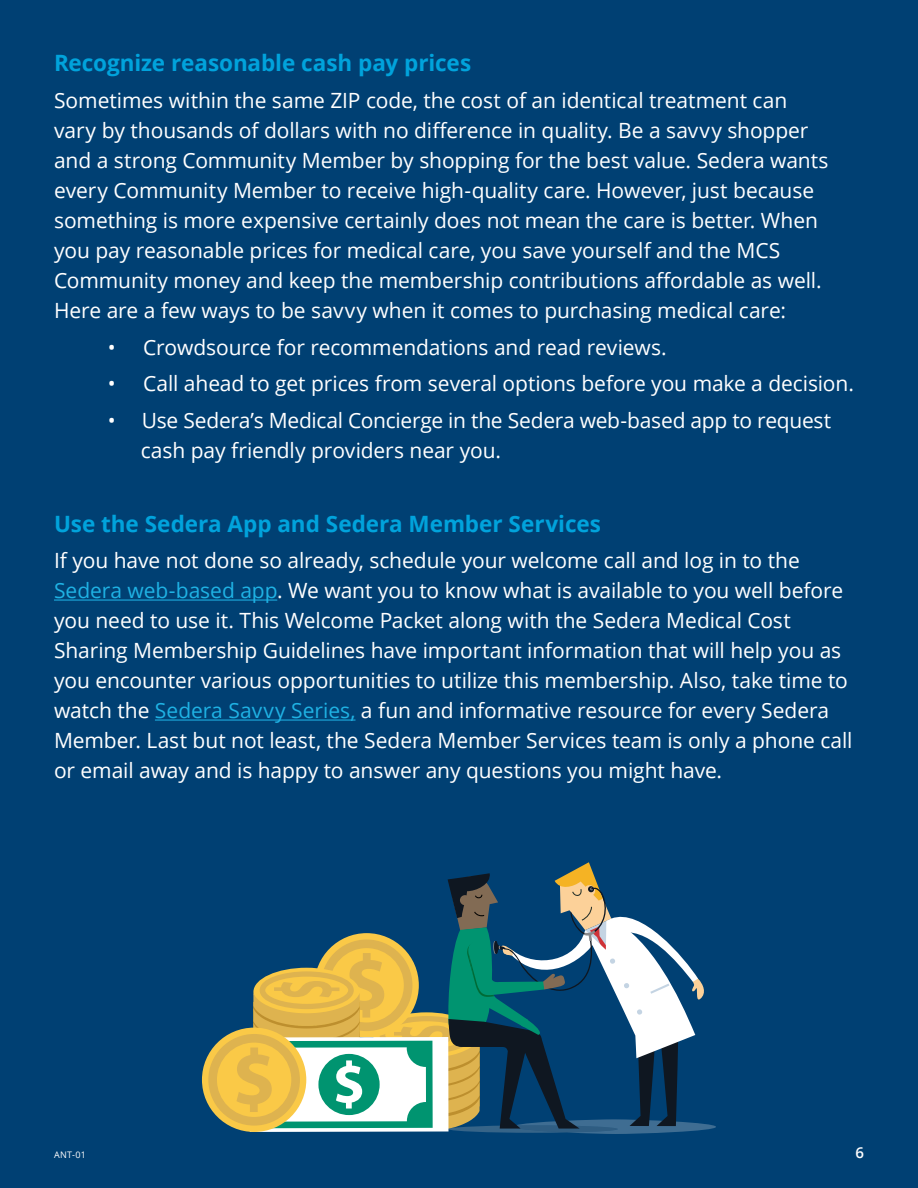
<style>
.page{position:relative;width:918px;height:1188px;background:#004073}
.page>*{position:absolute;margin:0;border:0;box-sizing:border-box;transform-origin:0 0}
.Body{font:700 22.5px "Open Sans";color:#00a3dc}
.Body-2{font:21px/30px "Open Sans";letter-spacing:-.005em;color:#fff}
.Small_Text{font:600 15px "Open Sans";color:#fff}
.Small_Text-2{font:9px "Open Sans";color:#fff}
.s1{color:#1fb2e4}
</style>
<div class="page">
<hr style="left:54px;top:600px;width:223px;height:1px;background:#1fb2e4">
<hr style="left:155px;top:720px;width:201px;height:1px;background:#1fb2e4">
<svg style="left:208px;top:862px;width:508px;height:272px"></svg>
<div style="left:460px;top:895px;width:10px;height:10px;background:#826b54;border-radius:50%"></div>
<p class="Body" style="left:54px;top:47px;width:419px">Recognize reasonable cash pay prices</p>
<p class="Body-2" style="left:54px;top:85px;width:776px">Sometimes within the same ZIP code, the cost of an identical treatment can vary by thousands of dollars with no difference in quality. Be a savvy shopper and a strong Community Member by shopping for the best value. Sedera wants every Community Member to receive high-quality care. However, just because something is more expensive certainly does not mean the care is better. When you pay reasonable prices for medical care, you save yourself and the MCS Community money and keep the membership contributions affordable as well.<br>Here are a few ways to be savvy when it comes to purchasing medical care:</p>
<p class="Body-2" style="left:108px;top:332px;width:560px">• Crowdsource for recommendations and read reviews.</p>
<p class="Body-2" style="left:108px;top:368px;width:748px">• Call ahead to get prices from several options before you make a decision.</p>
<p class="Body-2" style="left:141px;top:405px;width:692px;text-indent:-33px">• Use Sedera’s Medical Concierge in the Sedera web-based app to request cash pay friendly providers near you.</p>
<p class="Body" style="left:54px;top:508px;width:549px">Use the Sedera App and Sedera Member Services</p>
<p class="Body-2" style="left:54px;top:545px;width:800px">If you have not done so already, schedule your welcome call and log in to the <span class="s1">Sedera web-based app</span>. We want you to know what is available to you well before you need to use it. This Welcome Packet along with the Sedera Medical Cost Sharing Membership Guidelines have important information that will help you as you encounter various opportunities to utilize this membership. Also, take time to watch the <span class="s1">Sedera Savvy Series,</span> a fun and informative resource for every Sedera Member. Last but not least, the Sedera Member Services team is only a phone call or email away and is happy to answer any questions you might have.</p>
<p class="Small_Text-2" style="left:54px;top:1148px;width:33px">ANT-01</p>
<p class="Small_Text" style="left:855px;top:1142px;width:10px">6</p>
</div>
